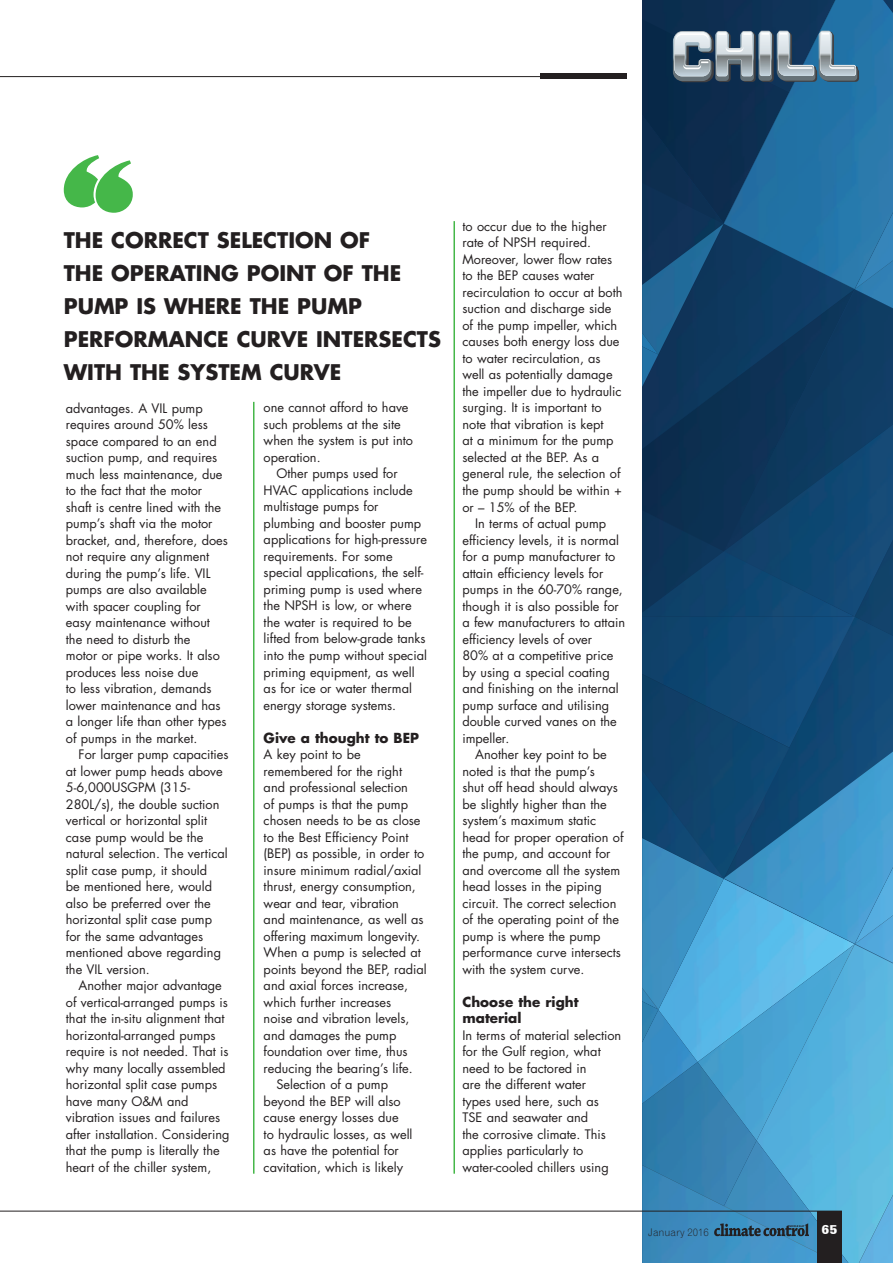
<style>
.page{position:relative;width:893px;height:1263px;background:#fff}
.page>*{position:absolute;margin:0;border:0;box-sizing:border-box;transform-origin:0 0}
.t1{font:700 21px "Futura Std";color:#231f20}
.t2{font:700 13.5px/16.5px "Futura Std";color:#231f20}
.t3{font:900 13.5px "Serifa BT";color:#fff}
.t4{font:12.75px/16.5px "Futura Std";color:#231f20}
.t5{font:10.5px "Gothic 720 BT Light B";color:#231f20}
</style>
<div class="page">
<div style="left:540px;top:73px;width:87px;height:6px;background:#231f20"></div>
<hr style="left:0;top:76px;width:617px;height:1px;background:#231f20">
<div style="left:642px;top:450px;width:82px;height:167px;background:#0b2f4f"></div>
<img style="left:642px;top:510px;width:82px;height:103px">
<div style="left:642px;top:617px;width:82px;height:57px;background:#0f436c"></div>
<img style="left:642px;top:1042px;width:16px;height:20px">
<img style="left:658px;top:1010px;width:40px;height:52px">
<img style="left:698px;top:944px;width:58px;height:68px">
<img style="left:642px;top:1062px;width:114px;height:103px">
<img style="left:698px;top:1062px;width:20px;height:27px">
<img style="left:698px;top:1012px;width:58px;height:50px">
<img style="left:642px;top:1062px;width:56px;height:42px">
<img style="left:642px;top:879px;width:82px;height:130px">
<img style="left:642px;top:1001px;width:16px;height:41px">
<img style="left:642px;top:674px;width:82px;height:205px">
<img style="left:724px;top:450px;width:169px;height:301px">
<img style="left:855px;top:540px;width:38px;height:96px">
<img style="left:724px;top:751px;width:169px;height:193px">
<img style="left:789px;top:617px;width:66px;height:131px">
<img style="left:724px;top:748px;width:65px;height:130px">
<div style="left:757px;top:963px;width:136px;height:300px;background:#5cb9e0"></div>
<img style="left:757px;top:1141px;width:91px;height:122px">
<img style="left:756px;top:944px;width:99px;height:196px">
<img style="left:724px;top:1140px;width:33px;height:25px">
<img style="left:859px;top:1195px;width:34px;height:68px">
<img style="left:855px;top:867px;width:38px;height:48px">
<img style="left:855px;top:915px;width:38px;height:48px">
<svg style="left:64px;top:155px;width:69px;height:58px"></svg>
<svg style="left:642px;top:0;width:251px;height:450px;background:#1d4e75"></svg>
<hr style="left:253px;top:402px;width:1px;height:772px;background:#45b749">
<hr style="left:453px;top:221px;width:2px;height:953px;background:#45b749">
<div style="left:817px;top:1211px;width:25px;height:52px;background:#231f20"></div>
<svg style="left:642px;top:1165px;width:196px;height:98px;background:#3d85b2"></svg>
<hr style="left:0;top:1211px;width:842px;height:1px;background:#231f20">
<h1 class="t1" style="left:64px;top:226px;width:63px">THE CORRECT</h1>
<h1 class="t1" style="left:217px;top:226px;width:14px">SELECTION</h1>
<h1 class="t1" style="left:340px;top:226px;width:32px">OF</h1>
<h1 class="t1" style="left:64px;top:259px;width:14px">THE</h1>
<h1 class="t1" style="left:111px;top:259px;width:16px">OPERATING</h1>
<h1 class="t1" style="left:247px;top:259px;width:15px">POINT</h1>
<h1 class="t1" style="left:324px;top:259px;width:52px">OF THE</h1>
<h1 class="t1" style="left:64px;top:292px;width:17px">PUMP</h1>
<h1 class="t1" style="left:136px;top:292px;width:66px">IS WHERE</h1>
<h1 class="t1" style="left:250px;top:292px;width:14px">THE</h1>
<h1 class="t1" style="left:297px;top:292px;width:17px">PUMP</h1>
<h1 class="t1" style="left:64px;top:325px;width:14px">PER</h1>
<h1 class="t1" style="left:103px;top:325px;width:29px">FORMANCE</h1>
<h1 class="t1" style="left:237px;top:325px;width:15px">CURVE</h1>
<h1 class="t1" style="left:316px;top:325px;width:14px">INTERSECTS</h1>
<h1 class="t1" style="left:64px;top:358px;width:36px">WITH</h1>
<h1 class="t1" style="left:130px;top:358px;width:14px">THE</h1>
<h1 class="t1" style="left:178px;top:358px;width:15px">SYSTEM</h1>
<h1 class="t1" style="left:270px;top:358px;width:15px">CURVE</h1>
<p class="t4" style="left:66px;top:400px;width:163px">advantages. A VIL pump requires around 50% less space compared to an end suction pump, and requires much less maintenance, due to the fact that the motor shaft is centre lined with the pump’s shaft via the motor bracket, and, therefore, does not require any alignment during the pump’s life. VIL pumps are also available with spacer coupling for easy maintenance without the need to disturb the<br>motor or pipe works. It also produces less noise due<br>to less vibration, demands lower maintenance and has a longer life than other types of pumps in the market.</p>
<p class="t4" style="left:66px;top:746px;width:164px;text-indent:13px">For larger pump capacities at lower pump heads above<br>5-6,000USGPM (315-<br>280L/s), the double suction vertical or horizontal split case pump would be the natural selection. The vertical split case pump, it should<br>be mentioned here, would also be preferred over the horizontal split case pump for the same advantages mentioned above regarding the VIL version.</p>
<p class="t4" style="left:66px;top:977px;width:165px;text-indent:13px">Another major advantage of vertical-arranged pumps is that the in-situ alignment that horizontal-arranged pumps require is not needed. That is why many locally assembled horizontal split case pumps have many O&amp;M and vibration issues and failures after installation. Considering that the pump is literally the heart of the chiller system,</p>
<p class="t4" style="left:264px;top:400px;width:151px">one cannot afford to have such problems at the site when the system is put into operation.</p>
<p class="t4" style="left:264px;top:466px;width:165px;text-indent:13px">Other pumps used for<br>HVAC applications include multistage pumps for plumbing and booster pump applications for high-pressure requirements. For some special applications, the self&shy;priming pump is used where the NPSH is low, or where the water is required to be lifted from below-grade tanks into the pump without special priming equipment, as well as for ice or water thermal energy storage systems.</p>
<p class="t2" style="left:264px;top:729px;width:157px">GIVE A THOUGHT TO BEP</p>
<p class="t4" style="left:264px;top:746px;width:99px">A key point to be</p>
<p class="t4" style="left:264px;top:763px;width:140px">remembered for the right</p>
<p class="t4" style="left:264px;top:779px;width:146px">and professional selection</p>
<p class="t4" style="left:264px;top:796px;width:146px">of pumps is that the pump</p>
<p class="t4" style="left:264px;top:812px;width:158px">chosen needs to be as close</p>
<p class="t4" style="left:264px;top:829px;width:146px">to the Best Efficiency Point</p>
<p class="t4" style="left:264px;top:845px;width:162px">(BEP) as possible, in order to</p>
<p class="t4" style="left:264px;top:862px;width:159px">insure minimum radial/axial</p>
<p class="t4" style="left:264px;top:878px;width:154px">thrust, energy consumption,</p>
<p class="t4" style="left:264px;top:895px;width:137px">wear and tear, vibration</p>
<p class="t4" style="left:264px;top:911px;width:162px">and maintenance, as well as</p>
<p class="t4" style="left:264px;top:928px;width:158px">offering maximum longevity.</p>
<p class="t4" style="left:264px;top:944px;width:159px">When a pump is selected at</p>
<p class="t4" style="left:264px;top:961px;width:165px">points beyond the BEP, radial</p>
<p class="t4" style="left:264px;top:977px;width:146px">and axial forces increase,</p>
<p class="t4" style="left:264px;top:994px;width:129px">which further increases</p>
<p class="t4" style="left:264px;top:1010px;width:147px">noise and vibration levels,</p>
<p class="t4" style="left:264px;top:1027px;width:134px">and damages the pump</p>
<p class="t4" style="left:264px;top:1043px;width:145px">foundation over time, thus</p>
<p class="t4" style="left:264px;top:1060px;width:151px">reducing the bearing’s life.</p>
<p class="t4" style="left:276px;top:1076px;width:113px">Selection of a pump</p>
<p class="t4" style="left:264px;top:1093px;width:139px">beyond the BEP will also</p>
<p class="t4" style="left:264px;top:1109px;width:137px">cause energy losses due</p>
<p class="t4" style="left:264px;top:1126px;width:150px">to hydraulic losses, as well</p>
<p class="t4" style="left:264px;top:1142px;width:137px">as have the potential for</p>
<p class="t4" style="left:264px;top:1159px;width:141px">cavitation, which is likely</p>
<p class="t4" style="left:462px;top:218px;width:162px">to occur due to the higher rate of NPSH required.<br>Moreover, lower flow rates to the BEP causes water recirculation to occur at both suction and discharge side of the pump impeller, which causes both energy loss due to water recirculation, as well as potentially damage the impeller due to hydraulic surging. It is important to note that vibration is kept<br>at a minimum for the pump selected at the BEP. As a general rule, the selection of the pump should be within + or – 15% of the BEP.</p>
<p class="t4" style="left:462px;top:515px;width:164px;text-indent:13px">In terms of actual pump efficiency levels, it is normal for a pump manufacturer to attain efficiency levels for pumps in the 60-70% range, though it is also possible for a few manufacturers to attain efficiency levels of over<br>80% at a competitive price by using a special coating and finishing on the internal pump surface and utilising double curved vanes on the impeller.</p>
<p class="t4" style="left:462px;top:746px;width:163px;text-indent:13px">Another key point to be noted is that the pump’s<br>shut off head should always be slightly higher than the system’s maximum static head for proper operation of the pump, and account for and overcome all the system head losses in the piping circuit. The correct selection of the operating point of the pump is where the pump performance curve intersects with the system curve.</p>
<p class="t2" style="left:462px;top:993px;width:118px">CHOOSE THE RIGHT<br>MATERIAL</p>
<p class="t4" style="left:462px;top:1027px;width:160px">In terms of material selection for the Gulf region, what need to be factored in<br>are the different water<br>types used here, such as<br>TSE and seawater and<br>the corrosive climate. This applies particularly to water-cooled chillers using</p>
<p class="t5" style="left:648px;top:1226px;width:62px">January 2016</p>
<p class="t3" style="left:821px;top:1221px;width:17px">65</p>
</div>
